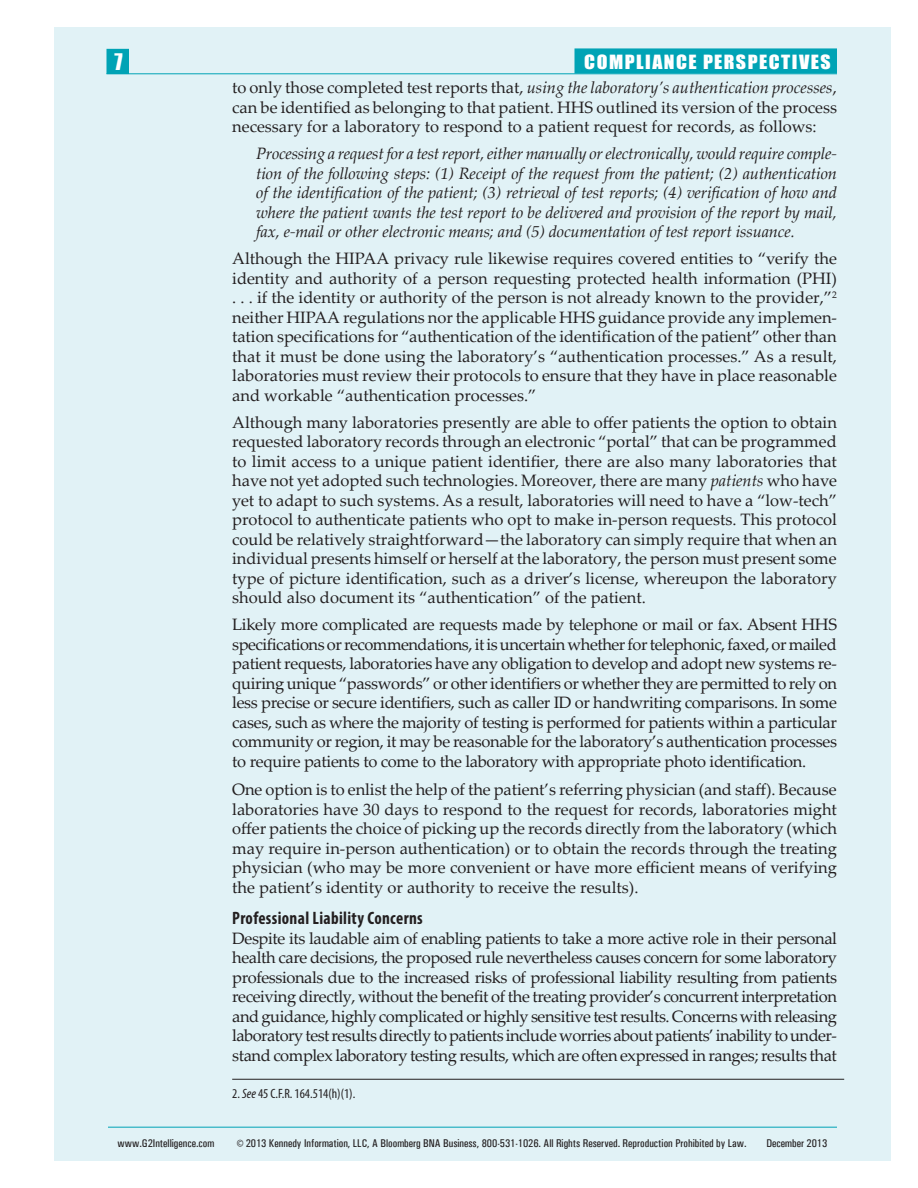
<style>
.page{position:relative;width:918px;height:1188px;background:#fff}
.page>*{position:absolute;margin:0;border:0;box-sizing:border-box;transform-origin:0 0}
.t1{font:21px "Impact";color:#fff}
.ArticleBreaker{font:700 condensed 18px "Myriad Pro";letter-spacing:.02em;color:#231f20;scale:.95 1}
.t2{font:18px "Impact";letter-spacing:.075em;color:#fff;scale:1.1 1}
.ArticleText{font:16.5px/19.5px "Palatino Linotype";color:#231f20;text-align:justify}
.ArticleText-2{font:italic 16.5px/19.5px "Palatino Linotype";letter-spacing:-.01em;color:#231f20;text-align:justify}
.Footnote{font:condensed 13.5px "Myriad Pro";color:#231f20}
.t3{font:500 condensed 11.25px "Univers";color:#231f20}
.s1{font-style:italic}
.s2{font-family:"Myriad Pro";font-weight:400;font-stretch:normal}
</style>
<div class="page">
<div style="left:54px;top:27px;width:837px;height:1134px;background:#e1f2f6"></div>
<hr style="left:108px;top:1127px;width:729px;height:1px;background:#00a3b5">
<hr style="left:106px;top:73px;width:731px;height:1px;background:#00a3b5">
<div style="left:106px;top:49px;width:23px;height:25px;background:#00a3b5"></div>
<div style="left:574px;top:48px;width:263px;height:26px;background:#00a3b5;border:2px solid #00a3b5"></div>
<hr style="left:232px;top:1079px;width:612px;height:1px;background:#231f20">
<p class="t1" style="left:115px;top:45px;width:10px">7</p>
<p class="t2" style="left:584px;top:48px;width:226px">COMPLIANCE PERSPECTIVES</p>
<p class="ArticleText" style="left:232px;top:77px;width:606px">to only those completed test reports that, <span class="s1">using the laboratory’s authentication processes</span>, can be identified as belonging to that patient. HHS outlined its version of the process necessary for a laboratory to respond to a patient request for records, as follows:</p>
<p class="ArticleText-2" style="left:256px;top:143px;width:582px">Processing a request for a test report, either manually or electronically, would require comple&shy;tion of the following steps: (1) Receipt of the request from the patient; (2) authentication of the identification of the patient; (3) retrieval of test reports; (4) verification of how and where the patient wants the test report to be delivered and provision of the report by mail, fax, e-mail or other electronic means; and (5) documentation of test report issuance.</p>
<p class="ArticleText" style="left:232px;top:248px;width:606px">Although the HIPAA privacy rule likewise requires covered entities to “verify the identity and authority of a person requesting protected health information (PHI) . . . if the identity or authority of the person is not already known to the provider,”<sup>2 </sup>neither HIPAA regulations nor the applicable HHS guidance provide any implemen&shy;tation specifications for “authentication of the identification of the patient” other than that it must be done using the laboratory’s “authentication processes.” As a result, laboratories must review their protocols to ensure that they have in place reasonable and workable “authentication processes.”</p>
<p class="ArticleText" style="left:232px;top:412px;width:606px">Although many laboratories presently are able to offer patients the option to obtain requested laboratory records through an electronic “portal” that can be programmed to limit access to a unique patient identifier, there are also many laboratories that have not yet adopted such technologies. Moreover, there are many <span class="s1">patients</span> who have yet to adapt to such systems. As a result, laboratories will need to have a “low-tech” protocol to authenticate patients who opt to make in-person requests. This protocol could be relatively straightforward—the laboratory can simply require that when an individual presents himself or herself at the laboratory, the person must present some type of picture identification, such as a driver’s license, whereupon the laboratory should also document its “authentication” of the patient.</p>
<p class="ArticleText" style="left:232px;top:614px;width:606px">Likely more complicated are requests made by telephone or mail or fax. Absent HHS specifications or recommendations, it is uncertain whether for telephonic, faxed, or mailed patient requests, laboratories have any obligation to develop and adopt new systems re&shy;quiring unique “passwords” or other identifiers or whether they are permitted to rely on less precise or secure identifiers, such as caller ID or handwriting comparisons. In some cases, such as where the majority of testing is performed for patients within a particular community or region, it may be reasonable for the laboratory’s authentication processes to require patients to come to the laboratory with appropriate photo identification.</p>
<p class="ArticleText" style="left:232px;top:779px;width:606px">One option is to enlist the help of the patient’s referring physician (and staff). Because laboratories have 30 days to respond to the request for records, laboratories might offer patients the choice of picking up the records directly from the laboratory (which may require in-person authentication) or to obtain the records through the treating physician (who may be more convenient or have more efficient means of verifying the patient’s identity or authority to receive the results).</p>
<p class="ArticleBreaker" style="left:232px;top:907px;width:202px">Professional Liability Concerns</p>
<p class="ArticleText" style="left:232px;top:928px;width:606px">Despite its laudable aim of enabling patients to take a more active role in their personal health care decisions, the proposed rule nevertheless causes concern for some laboratory professionals due to the increased risks of professional liability resulting from patients receiving directly, without the benefit of the treating provider’s concurrent interpretation and guidance, highly complicated or highly sensitive test results. Concerns with releasing laboratory test results directly to patients include worries about patients’ inability to under&shy;stand complex laboratory testing results, which are often expressed in ranges; results that</p>
<p class="Footnote" style="left:232px;top:1085px;width:125px">2. <span class="s1">See</span> 45 C.F.R. 164.514(h)(1).</p>
<p class="t3" style="left:118px;top:1136px;width:98px">www.G2Intelligence.com</p>
<p class="t3" style="left:237px;top:1136px;width:511px"><span class="s2">©</span> 2013 Kennedy Information, LLC, A Bloomberg BNA Business, 800-531-1026. All Rights Reserved. Reproduction Prohibited by Law.</p>
<p class="t3" style="left:766px;top:1136px;width:62px">December 2013</p>
</div>
